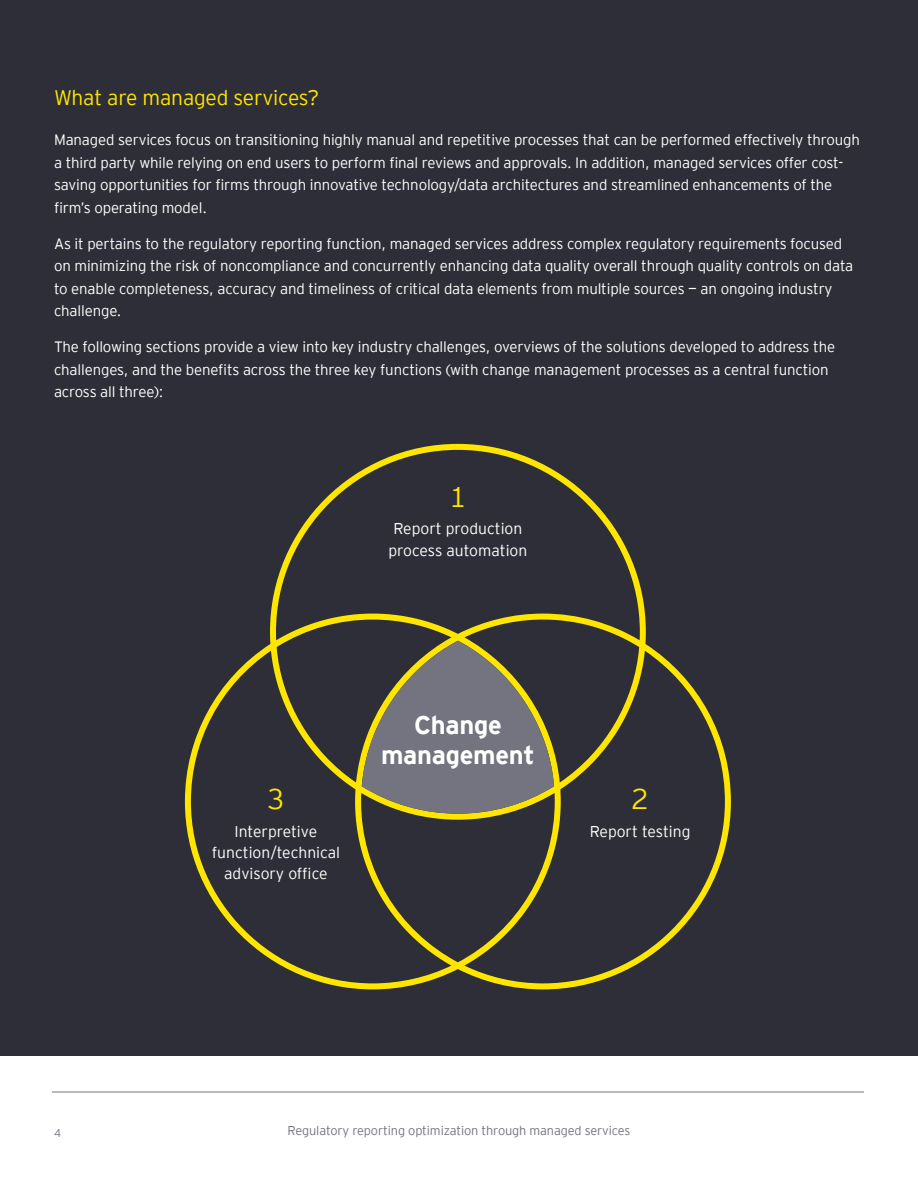
<style>
.page{position:relative;width:918px;height:1188px;background:#fff}
.page>*{position:absolute;margin:0;border:0;box-sizing:border-box;transform-origin:0 0}
.t1{font:300 28.5px "EY Interstate";color:#ffe600}
.t2{font:700 25.5px/29.2px "EY Interstate";letter-spacing:-.01em;color:#fff;text-align:center}
.t3{font:300 21px "EY Interstate";letter-spacing:-.01em;color:#ffe600}
.t4{font:300 15.6px/21.5px "EY Interstate";color:#fff;text-align:center}
.t5{font:300 15px/22.5px "EY Interstate";letter-spacing:-.01em;color:#fff}
.t6{font:300 12.75px "EY Interstate";letter-spacing:-.01em;color:#747480}
.t7{font:300 11.25px "EY Interstate";color:#747480}
</style>
<div class="page">
<div style="left:0;top:0;width:918px;height:1055px;background:#2e2e38"></div>
<svg style="left:185px;top:444px;width:546px;height:545px"></svg>
<svg style="left:362px;top:641px;width:192px;height:173px"></svg>
<hr style="left:52px;top:1092px;width:812px;height:1px;background:#747480">
<h3 class="t3" style="left:54px;top:83px;width:267px">What are managed services?</h3>
<p class="t5" style="left:54px;top:128px;width:807px">Managed services focus on transitioning highly manual and repetitive processes that can be performed effectively through a third party while relying on end users to perform final reviews and approvals. In addition, managed services offer cost&shy;saving opportunities for firms through innovative technology/data architectures and streamlined enhancements of the firm’s operating model.</p>
<p class="t5" style="left:54px;top:231px;width:801px">As it pertains to the regulatory reporting function, managed services address complex regulatory requirements focused on minimizing the risk of noncompliance and concurrently enhancing data quality overall through quality controls on data to enable completeness, accuracy and timeliness of critical data elements from multiple sources — an ongoing industry challenge.</p>
<p class="t5" style="left:54px;top:335px;width:783px">The following sections provide a view into key industry challenges, overviews of the solutions developed to address the challenges, and the benefits across the three key functions (with change management processes as a central function across all three):</p>
<h1 class="t1" style="left:449px;top:476px;width:19px">1</h1>
<p class="t4" style="left:388px;top:517px;width:141px">Report production process automation</p>
<h1 class="t1" style="left:267px;top:778px;width:19px">3</h1>
<p class="t4" style="left:212px;top:819px;width:130px">Interpretive function/technical advisory office</p>
<h2 class="t2" style="left:381px;top:709px;width:155px">Change management</h2>
<h1 class="t1" style="left:631px;top:778px;width:19px">2</h1>
<p class="t4" style="left:590px;top:819px;width:102px">Report testing</p>
<p class="t7" style="left:54px;top:1125px;width:8px">4</p>
<p class="t6" style="left:288px;top:1122px;width:344px">Regulatory reporting optimization through managed services</p>
</div>
